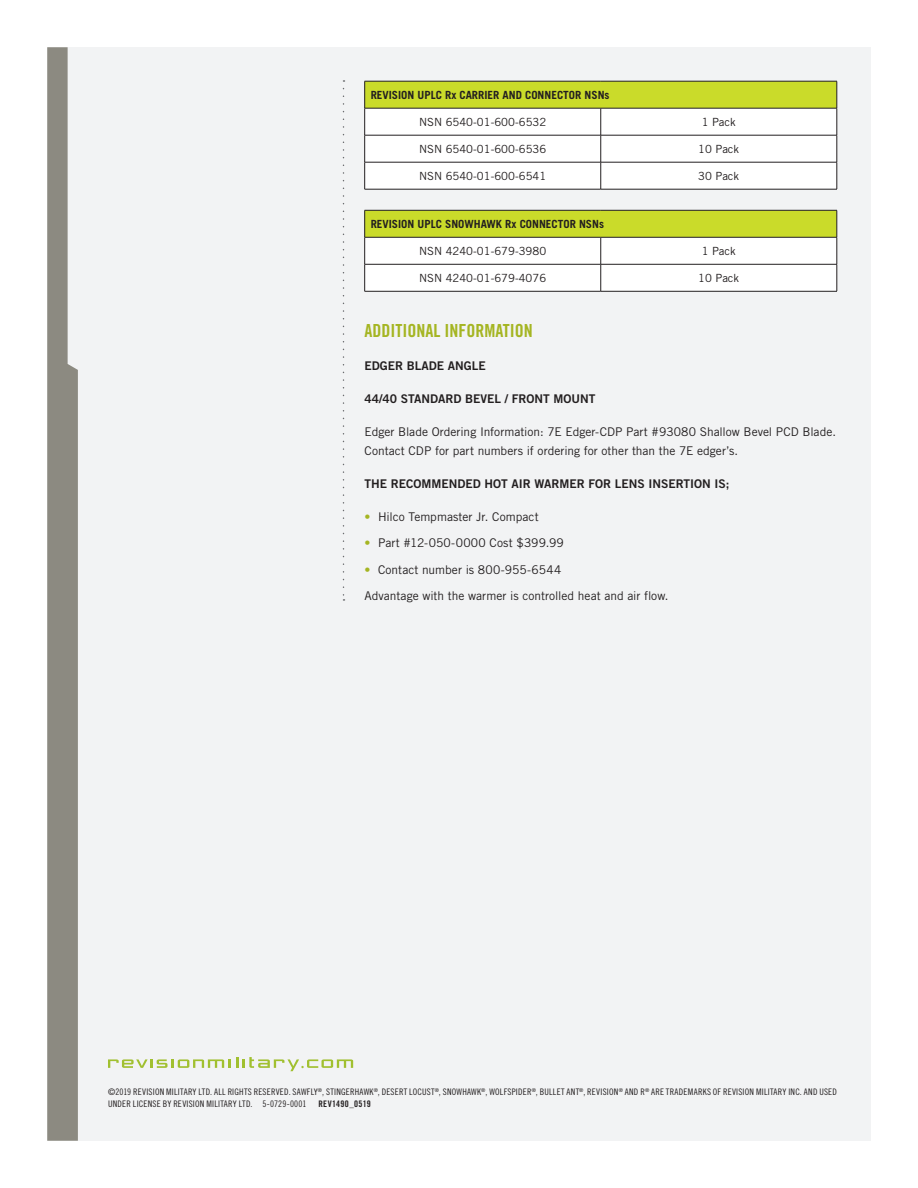
<style>
.page{position:relative;width:918px;height:1188px;background:#fff}
.page>*{position:absolute;margin:0;border:0;box-sizing:border-box;transform-origin:0 0}
.t1{font:18px "Trade Gothic Bold Cond Twenty";color:#a5b522}
.t2{font:12px/19.5px "Trade Gothic";color:#231f20}
.t3{font:12px "Trade Gothic Bold Two";color:#231f20}
.t4{font:11.25px "Trade Gothic";color:#231f20}
.t5{font:700 11.25px "Trade Gothic";color:#231f20}
.t6{font:9px/12px "Trade Gothic LT Std Cn 18";letter-spacing:.025em;color:#231f20}
.t7{font:9px "Trade Gothic LT Std Bd Cn 20";letter-spacing:.04em;color:#231f20}
.s1{color:#a5b522}
</style>
<div class="page">
<div style="left:47px;top:47px;width:824px;height:1094px;background:#f2f3f4"></div>
<svg style="left:47px;top:47px;width:31px;height:1094px;background:#96958d"></svg>
<svg style="left:108px;top:1057px;width:245px;height:14px"></svg>
<div style="left:365px;top:82px;width:472px;height:26px;background:#cadb2a"></div>
<svg style="left:365px;top:109px;width:472px;height:182px;fill:#fff"></svg>
<hr style="left:364px;top:81px;width:237px;height:1px;background:#231f20">
<hr style="left:601px;top:81px;width:236px;height:1px;background:#231f20">
<hr style="left:364px;top:189px;width:237px;height:1px;background:#231f20">
<hr style="left:601px;top:189px;width:236px;height:1px;background:#231f20">
<hr style="left:364px;top:210px;width:237px;height:1px;background:#231f20">
<hr style="left:601px;top:210px;width:236px;height:1px;background:#231f20">
<svg style="left:364px;top:210px;width:1px;height:81px"></svg>
<svg style="left:364px;top:81px;width:1px;height:108px"></svg>
<hr style="left:364px;top:108px;width:237px;height:1px;background:#231f20">
<hr style="left:601px;top:108px;width:236px;height:1px;background:#231f20">
<hr style="left:364px;top:237px;width:237px;height:1px;background:#231f20">
<hr style="left:601px;top:237px;width:236px;height:1px;background:#231f20">
<svg style="left:600px;top:237px;width:1px;height:54px"></svg>
<svg style="left:837px;top:210px;width:1px;height:81px"></svg>
<svg style="left:600px;top:108px;width:1px;height:81px"></svg>
<svg style="left:837px;top:81px;width:1px;height:108px"></svg>
<hr style="left:364px;top:135px;width:237px;height:1px;background:#231f20">
<hr style="left:601px;top:135px;width:236px;height:1px;background:#231f20">
<hr style="left:364px;top:264px;width:237px;height:1px;background:#231f20">
<hr style="left:601px;top:264px;width:236px;height:1px;background:#231f20">
<hr style="left:364px;top:162px;width:237px;height:1px;background:#231f20">
<hr style="left:601px;top:162px;width:236px;height:1px;background:#231f20">
<hr style="left:364px;top:291px;width:237px;height:1px;background:#231f20">
<hr style="left:601px;top:291px;width:236px;height:1px;background:#231f20">
<svg style="left:343px;top:89px;width:2px;height:512px"></svg>
<p class="t5" style="left:371px;top:88px;width:240px">REVISION UPLC Rx CARRIER AND CONNECTOR NSNs</p>
<p class="t4" style="left:419px;top:115px;width:129px">NSN 6540-01-600-6532</p>
<p class="t4" style="left:702px;top:115px;width:36px">1 Pack</p>
<p class="t4" style="left:419px;top:142px;width:129px">NSN 6540-01-600-6536</p>
<p class="t4" style="left:698px;top:142px;width:42px">10 Pack</p>
<p class="t4" style="left:419px;top:169px;width:129px">NSN 6540-01-600-6541</p>
<p class="t4" style="left:698px;top:169px;width:42px">30 Pack</p>
<p class="t5" style="left:371px;top:217px;width:235px">REVISION UPLC SNOWHAWK Rx CONNECTOR NSNs</p>
<p class="t4" style="left:419px;top:245px;width:129px">NSN 4240-01-679-3980</p>
<p class="t4" style="left:702px;top:245px;width:36px">1 Pack</p>
<p class="t4" style="left:419px;top:272px;width:129px">NSN 4240-01-679-4076</p>
<p class="t4" style="left:698px;top:272px;width:42px">10 Pack</p>
<h1 class="t1" style="left:364px;top:319px;width:170px">ADDITIONAL INFORMATION</h1>
<p class="t3" style="left:364px;top:358px;width:123px">EDGER BLADE ANGLE</p>
<p class="t3" style="left:364px;top:391px;width:233px">44/40 STANDARD BEVEL / FRONT MOUNT</p>
<p class="t2" style="left:364px;top:422px;width:473px">Edger Blade Ordering Information: 7E Edger-CDP Part #93080 Shallow Bevel PCD Blade.<br>Contact CDP for part numbers if ordering for other than the 7E edger’s.</p>
<p class="t3" style="left:364px;top:476px;width:366px">THE RECOMMENDED HOT AIR WARMER FOR LENS INSERTION IS;</p>
<p class="t2" style="left:364px;top:507px;width:176px"><span class="s1">•</span> Hilco Tempmaster Jr. Compact</p>
<p class="t2" style="left:364px;top:533px;width:201px"><span class="s1">•</span> Part #12-050-0000 Cost $399.99</p>
<p class="t2" style="left:364px;top:556px;width:306px;line-height:26.2px"><span class="s1">•</span> Contact number is 800-955-6544<br>Advantage with the warmer is controlled heat and air flow.</p>
<p class="t6" style="left:108px;top:1086px;width:731px">©2019 REVISION MILITARY LTD. ALL RIGHTS RESERVED. SAWFLY<sup>®</sup>, STINGERHAWK<sup>®</sup>, DESERT LOCUST<sup>®</sup>, SNOWHAWK<sup>®</sup>, WOLFSPIDER<sup>®</sup>, BULLET ANT<sup>®</sup>, REVISION<sup>®</sup> AND R<sup>®</sup> ARE TRADEMARKS OF REVISION MILITARY INC. AND USED<br>UNDER LICENSE BY REVISION MILITARY LTD. 5-0729-0001</p>
<p class="t7" style="left:318px;top:1098px;width:54px">REV1490_0519</p>
</div>
